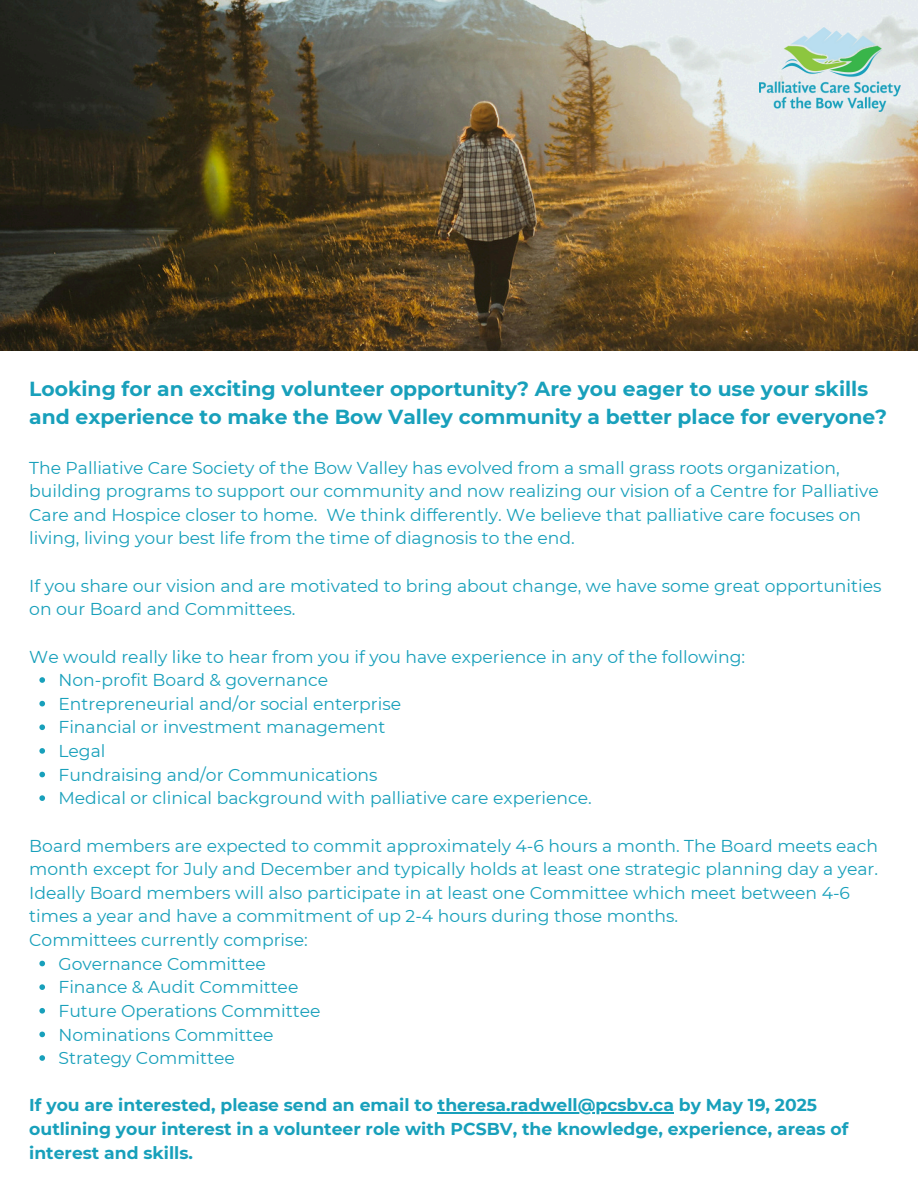
<style>
.page{position:relative;width:918px;height:1188px;background:#fff}
.page>*{position:absolute;margin:0;border:0;box-sizing:border-box;transform-origin:0 0}
.t1{font:700 20.25px/28.2px "Montserrat";color:#18a0bb}
.t2{font:17.25px/23.7px "Montserrat";color:#18a0bb}
.t3{font:700 17.25px/23.7px "Montserrat";color:#18a0bb}
</style>
<div class="page">
<img style="left:0;top:0;width:918px;height:351px">
<svg style="left:39px;top:677px;width:6px;height:6px"></svg>
<svg style="left:39px;top:701px;width:6px;height:5px"></svg>
<svg style="left:39px;top:724px;width:6px;height:6px"></svg>
<svg style="left:39px;top:748px;width:6px;height:6px"></svg>
<svg style="left:39px;top:772px;width:6px;height:5px"></svg>
<svg style="left:39px;top:795px;width:6px;height:6px"></svg>
<svg style="left:39px;top:961px;width:6px;height:5px"></svg>
<svg style="left:39px;top:984px;width:6px;height:6px"></svg>
<svg style="left:39px;top:1008px;width:6px;height:6px"></svg>
<svg style="left:39px;top:1032px;width:6px;height:5px"></svg>
<svg style="left:39px;top:1055px;width:6px;height:6px"></svg>
<hr style="left:438px;top:1113px;width:236px;height:1px;background:#18a0bb">
<img style="left:759px;top:27px;width:141px;height:85px">
<h2 class="t1" style="left:29px;top:375px;width:859px">Looking for an exciting volunteer opportunity? Are you eager to use your skills and experience to make the Bow Valley community a better place for everyone?</h2>
<p class="t2" style="left:29px;top:456px;width:851px">The Palliative Care Society of the Bow Valley has evolved from a small grass roots organization, building programs to support our community and now realizing our vision of a Centre for Palliative Care and Hospice closer to home. We think differently. We believe that palliative care focuses on living, living your best life from the time of diagnosis to the end.</p>
<p class="t2" style="left:29px;top:574px;width:854px">If you share our vision and are motivated to bring about change, we have some great opportunities on our Board and Committees.</p>
<p class="t2" style="left:29px;top:645px;width:717px">We would really like to hear from you if you have experience in any of the following:</p>
<p class="t2" style="left:59px;top:668px;width:271px">Non-profit Board &amp; governance</p>
<p class="t2" style="left:59px;top:692px;width:344px">Entrepreneurial and/or social enterprise</p>
<p class="t2" style="left:59px;top:715px;width:329px">Financial or investment management</p>
<p class="t2" style="left:59px;top:739px;width:49px">Legal</p>
<p class="t2" style="left:59px;top:763px;width:321px">Fundraising and/or Communications</p>
<p class="t2" style="left:59px;top:786px;width:535px">Medical or clinical background with palliative care experience.</p>
<p class="t2" style="left:29px;top:834px;width:850px">Board members are expected to commit approximately 4-6 hours a month. The Board meets each month except for July and December and typically holds at least one strategic planning day a year.<br>Ideally Board members will also participate in at least one Committee which meet between 4-6 times a year and have a commitment of up 2-4 hours during those months.</p>
<p class="t2" style="left:29px;top:928px;width:280px">Committees currently comprise:</p>
<p class="t2" style="left:59px;top:952px;width:209px">Governance Committee</p>
<p class="t2" style="left:59px;top:975px;width:241px">Finance &amp; Audit Committee</p>
<p class="t2" style="left:59px;top:999px;width:263px">Future Operations Committee</p>
<p class="t2" style="left:59px;top:1023px;width:217px">Nominations Committee</p>
<p class="t2" style="left:59px;top:1046px;width:178px">Strategy Committee</p>
<h3 class="t3" style="left:29px;top:1093px;width:789px">If you are interested, please send an email to theresa.radwell@pcsbv.ca by May 19, 2025</h3>
<h1 class="t3" style="left:29px;top:1117px;width:821px">outlining your interest in a volunteer role with PCSBV, the knowledge, experience, areas of interest and skills.</h1>
</div>
